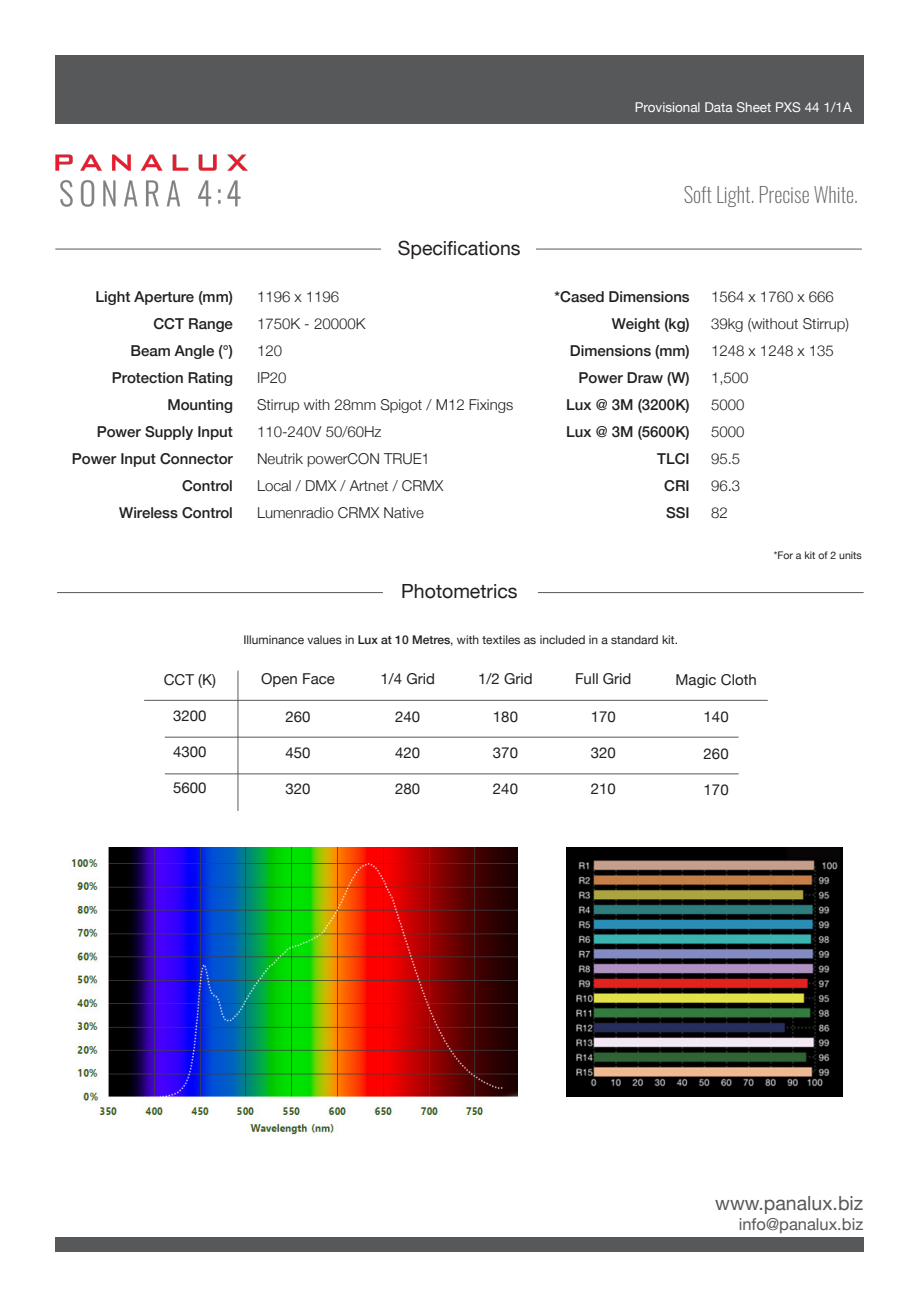
<style>
.page{position:relative;width:919px;height:1289px;background:#fff}
.page>*{position:absolute;margin:0;border:0;box-sizing:border-box;transform-origin:0 0}
.t1{font:200 21px "Oswald";color:#666}
.t2{font:19.5px "Helvetica Neue";color:#231f20}
.t3{font:19.5px "Helvetica Neue";color:#57585a}
.t4{font:16.5px "Helvetica Neue";color:#57585a}
.t5{font:500 15px "Helvetica Neue";color:#231f20}
.t6{font:300 15px "Helvetica Neue";color:#231f20}
.t7{font:15px "Helvetica Neue";color:#231f20}
.t8{font:13.5px "Helvetica Neue";color:#fff}
.t9{font:12px "Helvetica Neue";color:#231f20}
.t10{font:10.5px "Helvetica Neue";color:#231f20}
.s1{font-weight:500}
</style>
<div class="page">
<div style="left:55px;top:55px;width:808px;height:68px;background:#57585a"></div>
<div style="left:55px;top:1236px;width:808px;height:15px;background:#57585a"></div>
<hr style="left:536px;top:249px;width:325px;height:1px;background:#57585a">
<img style="left:55px;top:154px;width:193px;height:53px">
<hr style="left:55px;top:249px;width:326px;height:1px;background:#57585a">
<hr style="left:538px;top:592px;width:325px;height:1px;background:#57585a">
<hr style="left:57px;top:592px;width:326px;height:1px;background:#57585a">
<hr style="left:144px;top:700px;width:623px;height:1px;background:#57585a">
<hr style="left:165px;top:737px;width:573px;height:1px;background:#57585a">
<hr style="left:165px;top:773px;width:573px;height:1px;background:#57585a">
<hr style="left:237px;top:670px;width:1px;height:140px;background:#57585a">
<img style="left:567px;top:847px;width:275px;height:249px">
<img style="left:71px;top:847px;width:446px;height:288px">
<p class="t8" style="left:634px;top:98px;width:218px">Provisional Data Sheet PXS 44 1/1A</p>
<p class="t5" style="left:96px;top:284px;width:139px">Light Aperture (mm)</p>
<p class="t5" style="left:153px;top:311px;width:81px">CCT Range</p>
<p class="t5" style="left:130px;top:338px;width:104px">Beam Angle (°)</p>
<p class="t5" style="left:112px;top:365px;width:122px">Protection Rating</p>
<p class="t5" style="left:167px;top:392px;width:67px">Mounting</p>
<p class="t5" style="left:97px;top:419px;width:138px">Power Supply Input</p>
<p class="t5" style="left:72px;top:446px;width:162px">Power Input Connector</p>
<p class="t5" style="left:182px;top:473px;width:52px">Control</p>
<p class="t5" style="left:119px;top:500px;width:115px">Wireless Control</p>
<p class="t2" style="left:398px;top:233px;width:124px">Specifications</p>
<p class="t6" style="left:257px;top:284px;width:84px">1196 x 1196</p>
<p class="t6" style="left:257px;top:311px;width:110px">1750K - 20000K</p>
<p class="t6" style="left:257px;top:338px;width:27px">120</p>
<p class="t6" style="left:257px;top:365px;width:31px">IP20</p>
<p class="t6" style="left:257px;top:392px;width:258px">Stirrup with 28mm Spigot / M12 Fixings</p>
<p class="t6" style="left:257px;top:419px;width:126px">110-240V 50/60Hz</p>
<p class="t6" style="left:257px;top:446px;width:174px">Neutrik powerCON TRUE1</p>
<p class="t6" style="left:257px;top:473px;width:188px">Local / DMX / Artnet / CRMX</p>
<p class="t6" style="left:257px;top:500px;width:168px">Lumenradio CRMX Native</p>
<p class="t2" style="left:401px;top:577px;width:118px">Photometrics</p>
<p class="t1" style="left:683px;top:176px;width:176px">Soft Light. Precise White.</p>
<p class="t5" style="left:554px;top:284px;width:137px">*Cased Dimensions</p>
<p class="t5" style="left:612px;top:311px;width:79px">Weight (kg)</p>
<p class="t5" style="left:570px;top:338px;width:121px">Dimensions (mm)</p>
<p class="t5" style="left:578px;top:365px;width:113px">Power Draw (W)</p>
<p class="t5" style="left:566px;top:392px;width:125px">Lux @ 3M (3200K)</p>
<p class="t5" style="left:566px;top:419px;width:125px">Lux @ 3M (5600K)</p>
<p class="t5" style="left:657px;top:446px;width:34px">TLCI</p>
<p class="t5" style="left:664px;top:473px;width:27px">CRI</p>
<p class="t5" style="left:666px;top:500px;width:25px">SSI</p>
<p class="t6" style="left:711px;top:284px;width:124px">1564 x 1760 x 666</p>
<p class="t6" style="left:711px;top:311px;width:140px">39kg (without Stirrup)</p>
<p class="t6" style="left:711px;top:338px;width:124px">1248 x 1248 x 135</p>
<p class="t6" style="left:711px;top:365px;width:39px">1,500</p>
<p class="t6" style="left:711px;top:392px;width:35px">5000</p>
<p class="t6" style="left:711px;top:419px;width:35px">5000</p>
<p class="t6" style="left:711px;top:446px;width:31px">95.5</p>
<p class="t6" style="left:711px;top:473px;width:31px">96.3</p>
<p class="t6" style="left:711px;top:500px;width:18px">82</p>
<p class="t10" style="left:773px;top:548px;width:90px">*For a kit of 2 units</p>
<p class="t7" style="left:164px;top:668px;width:54px">CCT (K)</p>
<p class="t7" style="left:173px;top:704px;width:35px">3200</p>
<p class="t7" style="left:173px;top:740px;width:35px">4300</p>
<p class="t7" style="left:173px;top:776px;width:35px">5600</p>
<p class="t9" style="left:243px;top:631px;width:436px">Illuminance values in <span class="s1">Lux at 10 Metres</span>, with textiles as included in a standard kit.</p>
<p class="t7" style="left:261px;top:668px;width:75px">Open Face</p>
<p class="t7" style="left:380px;top:668px;width:56px">1/4 Grid</p>
<p class="t7" style="left:478px;top:668px;width:56px">1/2 Grid</p>
<p class="t7" style="left:575px;top:668px;width:58px">Full Grid</p>
<p class="t7" style="left:675px;top:668px;width:83px">Magic Cloth</p>
<p class="t7" style="left:285px;top:705px;width:27px">260</p>
<p class="t7" style="left:395px;top:705px;width:27px">240</p>
<p class="t7" style="left:493px;top:705px;width:27px">180</p>
<p class="t7" style="left:590px;top:705px;width:27px">170</p>
<p class="t7" style="left:703px;top:706px;width:27px">140</p>
<p class="t7" style="left:285px;top:741px;width:27px">450</p>
<p class="t7" style="left:395px;top:741px;width:27px">420</p>
<p class="t7" style="left:493px;top:741px;width:27px">370</p>
<p class="t7" style="left:590px;top:741px;width:27px">320</p>
<p class="t7" style="left:703px;top:742px;width:27px">260</p>
<p class="t7" style="left:285px;top:778px;width:27px">320</p>
<p class="t7" style="left:395px;top:778px;width:27px">280</p>
<p class="t7" style="left:493px;top:778px;width:27px">240</p>
<p class="t7" style="left:590px;top:778px;width:27px">210</p>
<p class="t7" style="left:703px;top:778px;width:27px">170</p>
<p class="t3" style="left:715px;top:1188px;width:149px">www.panalux.biz</p>
<p class="t4" style="left:738px;top:1211px;width:126px">info@panalux.biz</p>
</div>
